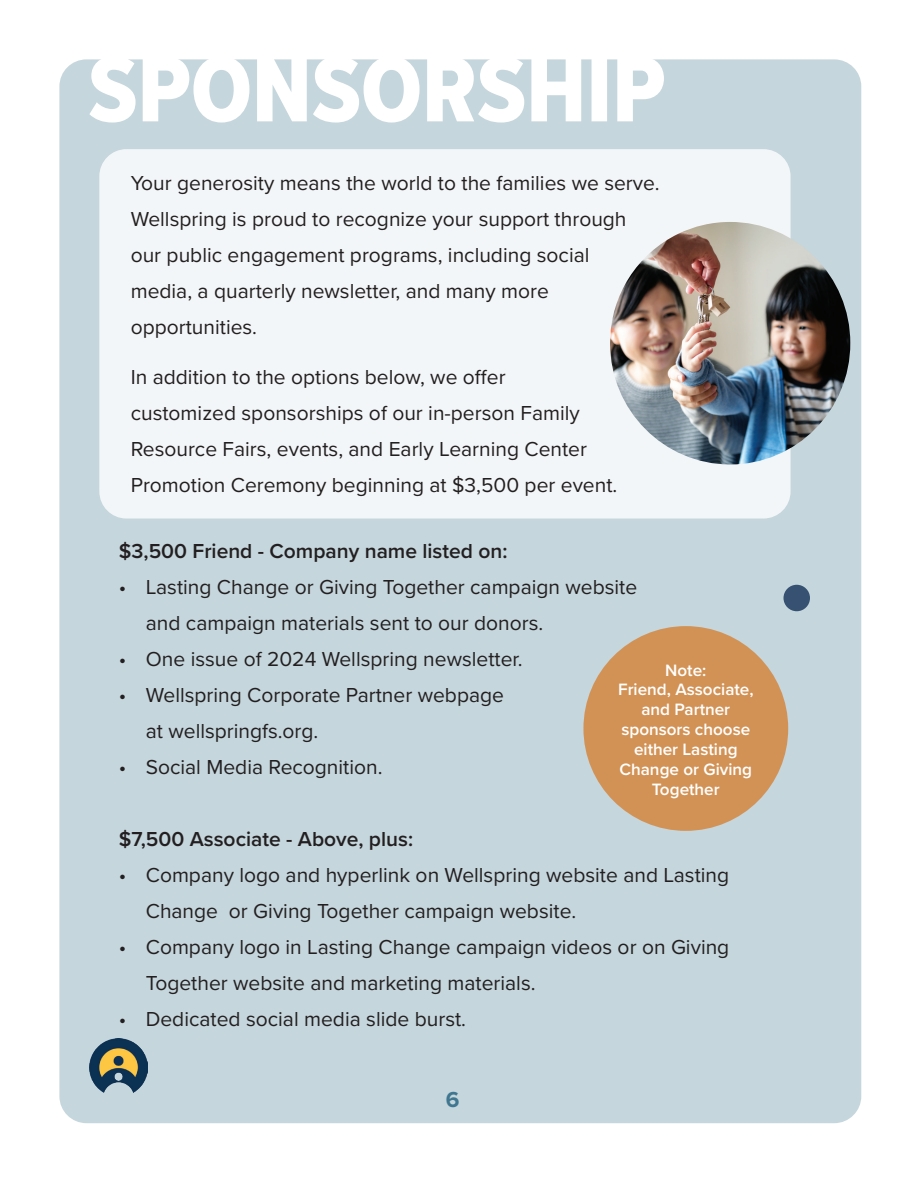
<style>
.page{position:relative;width:918px;height:1188px;background:#fff}
.page>*{position:absolute;margin:0;border:0;box-sizing:border-box;transform-origin:0 0}
.t1{font:700 22.5px "Proxima Nova";color:#3f7690}
.t2{font:21px/36px "Proxima Nova";color:#231f20}
.t3{font:600 21px "Proxima Nova";color:#231f20}
.t4{font:600 17.1px/20px "Proxima Nova";color:#fff;text-align:center}
</style>
<div class="page">
<div style="left:59px;top:59px;width:802px;height:1064px;background:#c5d6dd;border-radius:27px"></div>
<img style="left:89px;top:1039px;width:58px;height:54px">
<svg style="left:89px;top:59px;width:575px;height:64px"></svg>
<div style="left:99px;top:149px;width:692px;height:370px;background:#f3f6f8;border-radius:27px"></div>
<img style="left:610px;top:222px;width:240px;height:242px">
<div style="left:583px;top:626px;width:205px;height:205px;background:#d29255;border-radius:50%"></div>
<div style="left:784px;top:585px;width:26px;height:26px;background:#365171;border-radius:50%"></div>
<p class="t2" style="left:131px;top:164px;width:530px">Your generosity means the world to the families we serve.<br>Wellspring is proud to recognize your support through our public engagement programs, including social<br>media, a quarterly newsletter, and many more opportunities.</p>
<p class="t2" style="left:131px;top:358px;width:488px">In addition to the options below, we offer<br>customized sponsorships of our in-person Family Resource Fairs, events, and Early Learning Center Promotion Ceremony beginning at $3,500 per event.</p>
<p class="t3" style="left:119px;top:535px;width:390px">$3,500 Friend - Company name listed on:</p>
<p class="t2" style="left:146px;top:568px;width:493px;text-indent:-27px">• Lasting Change or Giving Together campaign website and campaign materials sent to our donors.</p>
<p class="t2" style="left:119px;top:640px;width:405px">• One issue of 2024 Wellspring newsletter.</p>
<p class="t2" style="left:146px;top:676px;width:360px;text-indent:-27px">• Wellspring Corporate Partner webpage at wellspringfs.org.</p>
<p class="t2" style="left:119px;top:748px;width:265px">• Social Media Recognition.</p>
<p class="t4" style="left:618px;top:659px;width:137px">Note:<br>Friend, Associate, and Partner sponsors choose either Lasting<br>Change or Giving<br>Together</p>
<p class="t3" style="left:119px;top:823px;width:296px">$7,500 Associate - Above, plus:</p>
<p class="t2" style="left:146px;top:856px;width:585px;text-indent:-27px">• Company logo and hyperlink on Wellspring website and Lasting<br>Change or Giving Together campaign website.</p>
<p class="t2" style="left:146px;top:928px;width:585px;text-indent:-27px">• Company logo in Lasting Change campaign videos or on Giving<br>Together website and marketing materials.</p>
<p class="t2" style="left:119px;top:1000px;width:349px">• Dedicated social media slide burst.</p>
<p class="t1" style="left:446px;top:1083px;width:15px">6</p>
</div>
